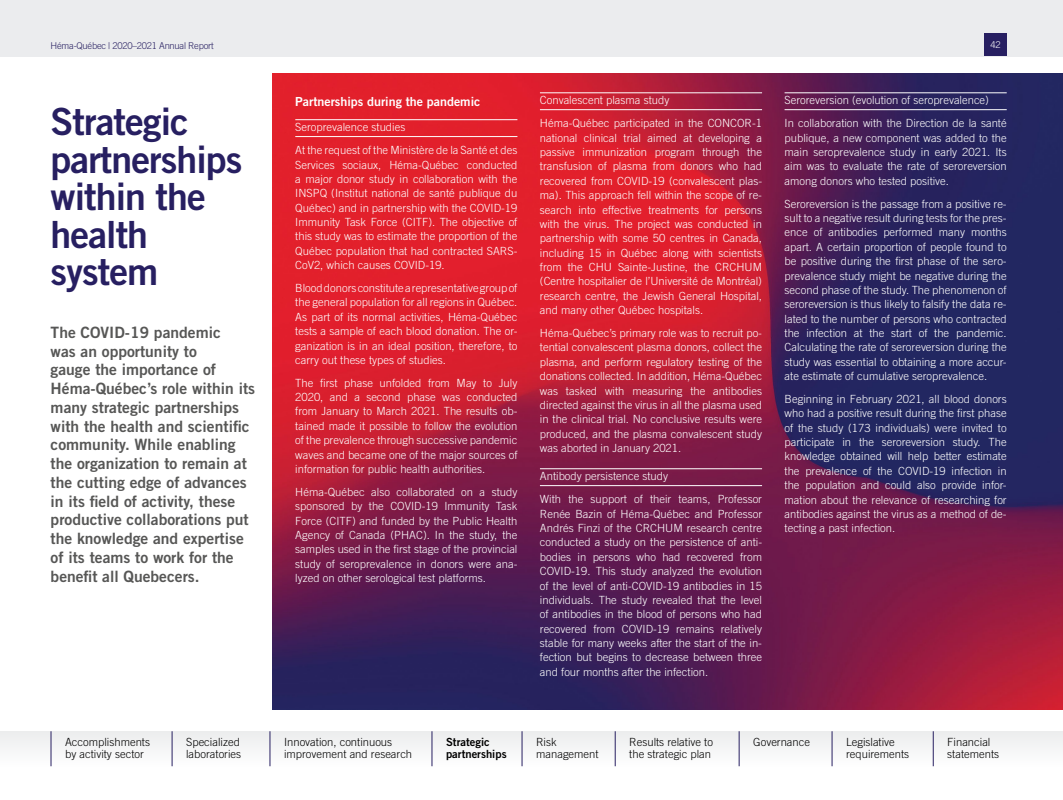
<style>
.page{position:relative;width:1063px;height:800px;background:#fff}
.page>*{position:absolute;margin:0;border:0;box-sizing:border-box;transform-origin:0 0}
.t1{font:37.5px/37.5px "Trade Gothic Bold Two";letter-spacing:-.025em;color:#271f61}
.t2{font:15.62px/18.8px "Trade Gothic Bold Two";color:#575756}
.t3{font:12.5px "Trade Gothic Bold Two";color:#fff}
.t4{font:300 11.25px/14.4px "Trade Gothic";color:#fff;text-align:justify}
.t5{font:300 11.25px/12.5px "Trade Gothic";color:#000}
.t6{font:11.25px/12.5px "Trade Gothic Bold Two";color:#000}
.t7{font:300 9.38px "Trade Gothic";letter-spacing:-.025em;color:#271f61}
.t8{font:300 9.38px "Trade Gothic";color:#fff}
</style>
<div class="page">
<div style="left:0;top:731px;width:1062px;height:69px;background:linear-gradient(to right,#f9fafa,#f9fafa)"></div>
<hr style="left:51px;top:731px;width:1px;height:35px;background:#271f61">
<hr style="left:172px;top:731px;width:1px;height:35px;background:#271f61">
<hr style="left:270px;top:731px;width:1px;height:35px;background:#271f61">
<hr style="left:431px;top:731px;width:1px;height:35px;background:#271f61">
<hr style="left:521px;top:731px;width:1px;height:35px;background:#271f61">
<hr style="left:615px;top:731px;width:1px;height:35px;background:#271f61">
<hr style="left:738px;top:731px;width:1px;height:35px;background:#271f61">
<hr style="left:831px;top:731px;width:1px;height:35px;background:#271f61">
<hr style="left:933px;top:731px;width:1px;height:35px;background:#271f61">
<div style="left:0;top:0;width:1062px;height:56px;background:#ebecee"></div>
<div style="left:984px;top:34px;width:22px;height:22px;background:#271f61"></div>
<img style="left:273px;top:73px;width:789px;height:637px">
<hr style="left:295px;top:136px;width:222px;height:1px;background:#fff">
<hr style="left:295px;top:119px;width:222px;height:1px;background:#fff">
<hr style="left:540px;top:109px;width:222px;height:1px;background:#fff">
<hr style="left:540px;top:93px;width:222px;height:1px;background:#fff">
<hr style="left:540px;top:485px;width:222px;height:1px;background:#fff">
<hr style="left:540px;top:469px;width:222px;height:1px;background:#fff">
<hr style="left:784px;top:109px;width:222px;height:1px;background:#fff">
<hr style="left:784px;top:93px;width:222px;height:1px;background:#fff">
<p class="t7" style="left:51px;top:40px;width:164px">Héma-Québec | 2020–2021 Annual Report</p>
<p class="t8" style="left:990px;top:40px;width:12px">42</p>
<h1 class="t1" style="left:51px;top:103px;width:193px">Strategic partnerships within the health system</h1>
<p class="t2" style="left:51px;top:323px;width:206px">The COVID-19 pandemic<br>was an opportunity to<br>gauge the importance of<br>Héma‑Québec’s role within its many strategic partnerships with the health and scientific community. While enabling the organization to remain at the cutting edge of advances in its field of activity, these productive collaborations put the knowledge and expertise of its teams to work for the benefit all Quebecers.</p>
<p class="t3" style="left:295px;top:94px;width:187px">Partnerships during the pandemic</p>
<p class="t4" style="left:295px;top:116px;width:224px;line-height:22.8px">Seroprevalence studies<br>At the request of the Ministère de la Santé et des</p>
<p class="t4" style="left:295px;top:157px;width:224px">Services sociaux, Héma‑Québec conducted a major donor study in collaboration with the INSPQ (Institut national de santé publique du Québec) and in partnership with the COVID-19<br>Immunity Task Force (CITF). The objective of this study was to estimate the proportion of the Québec population that had contracted SARS-CoV2, which causes COVID-19.</p>
<p class="t4" style="left:295px;top:281px;width:224px">Blood donors constitute a representative group of the general population for all regions in Québec.<br>As part of its normal activities, Héma‑Québec tests a sample of each blood donation. The or&shy;ganization is in an ideal position, therefore, to carry out these types of studies.</p>
<p class="t4" style="left:295px;top:375px;width:224px">The first phase unfolded from May to July 2020, and a second phase was conducted from January to March 2021. The results ob&shy;tained made it possible to follow the evolution of the prevalence through successive pandemic waves and became one of the major sources of information for public health authorities.</p>
<p class="t4" style="left:295px;top:484px;width:224px">Héma‑Québec also collaborated on a study sponsored by the COVID-19 Immunity Task Force (CITF) and funded by the Public Health Agency of Canada (PHAC). In the study, the samples used in the first stage of the provincial study of seroprevalence in donors were ana&shy;lyzed on other serological test platforms.</p>
<p class="t4" style="left:540px;top:89px;width:224px;line-height:22.8px">Convalescent plasma study<br>Héma‑Québec participated in the CONCOR-1</p>
<p class="t4" style="left:540px;top:130px;width:224px">national clinical trial aimed at developing a passive immunization program through the transfusion of plasma from donors who had recovered from COVID-19 (convalescent plas&shy;ma). This approach fell within the scope of re&shy;search into effective treatments for persons with the virus. The project was conducted in partnership with some 50 centres in Canada, including 15 in Québec along with scientists from the CHU Sainte-Justine, the CRCHUM (Centre hospitalier de l’Université de Montréal) research centre, the Jewish General Hospital, and many other Québec hospitals.</p>
<p class="t4" style="left:540px;top:326px;width:224px">Héma‑Québec’s primary role was to recruit po&shy;tential convalescent plasma donors, collect the plasma, and perform regulatory testing of the donations collected. In addition, Héma‑Québec was tasked with measuring the antibodies directed against the virus in all the plasma used in the clinical trial. No conclusive results were produced, and the plasma convalescent study was aborted in January 2021.</p>
<p class="t4" style="left:540px;top:465px;width:224px;line-height:22.8px">Antibody persistence study<br>With the support of their teams, Professor</p>
<p class="t4" style="left:540px;top:506px;width:224px">Renée Bazin of Héma‑Québec and Professor Andrés Finzi of the CRCHUM research centre conducted a study on the persistence of anti&shy;bodies in persons who had recovered from COVID-19. This study analyzed the evolution of the level of anti-COVID-19 antibodies in 15 individuals. The study revealed that the level of antibodies in the blood of persons who had recovered from COVID-19 remains relatively stable for many weeks after the start of the in&shy;fection but begins to decrease between three and four months after the infection.</p>
<p class="t4" style="left:784px;top:89px;width:224px;line-height:22.8px">Seroreversion (evolution of seroprevalence)<br>In collaboration with the Direction de la santé</p>
<p class="t4" style="left:784px;top:130px;width:224px">publique, a new component was added to the main seroprevalence study in early 2021. Its aim was to evaluate the rate of seroreversion among donors who tested positive.</p>
<p class="t4" style="left:784px;top:196px;width:224px">Seroreversion is the passage from a positive re&shy;sult to a negative result during tests for the pres&shy;ence of antibodies performed many months apart. A certain proportion of people found to be positive during the first phase of the sero&shy;prevalence study might be negative during the second phase of the study. The phenomenon of seroreversion is thus likely to falsify the data re&shy;lated to the number of persons who contracted the infection at the start of the pandemic.<br>Calculating the rate of seroreversion during the study was essential to obtaining a more accur&shy;ate estimate of cumulative seroprevalence.</p>
<p class="t4" style="left:784px;top:392px;width:224px">Beginning in February 2021, all blood donors who had a positive result during the first phase of the study (173 individuals) were invited to participate in the seroreversion study. The knowledge obtained will help better estimate the prevalence of the COVID-19 infection in the population and could also provide infor&shy;mation about the relevance of researching for antibodies against the virus as a method of de&shy;tecting a past infection.</p>
<p class="t5" style="left:65px;top:735px;width:86px">Accomplishments by activity sector</p>
<p class="t5" style="left:186px;top:735px;width:56px">Specialized laboratories</p>
<p class="t5" style="left:284px;top:735px;width:130px">Innovation, continuous improvement and research</p>
<p class="t6" style="left:446px;top:736px;width:62px">Strategic partnerships</p>
<p class="t5" style="left:536px;top:735px;width:64px">Risk management</p>
<p class="t5" style="left:629px;top:735px;width:85px">Results relative to the strategic plan</p>
<p class="t5" style="left:753px;top:735px;width:58px">Governance</p>
<p class="t5" style="left:846px;top:735px;width:65px">Legislative requirements</p>
<p class="t5" style="left:947px;top:735px;width:53px">Financial statements</p>
</div>
